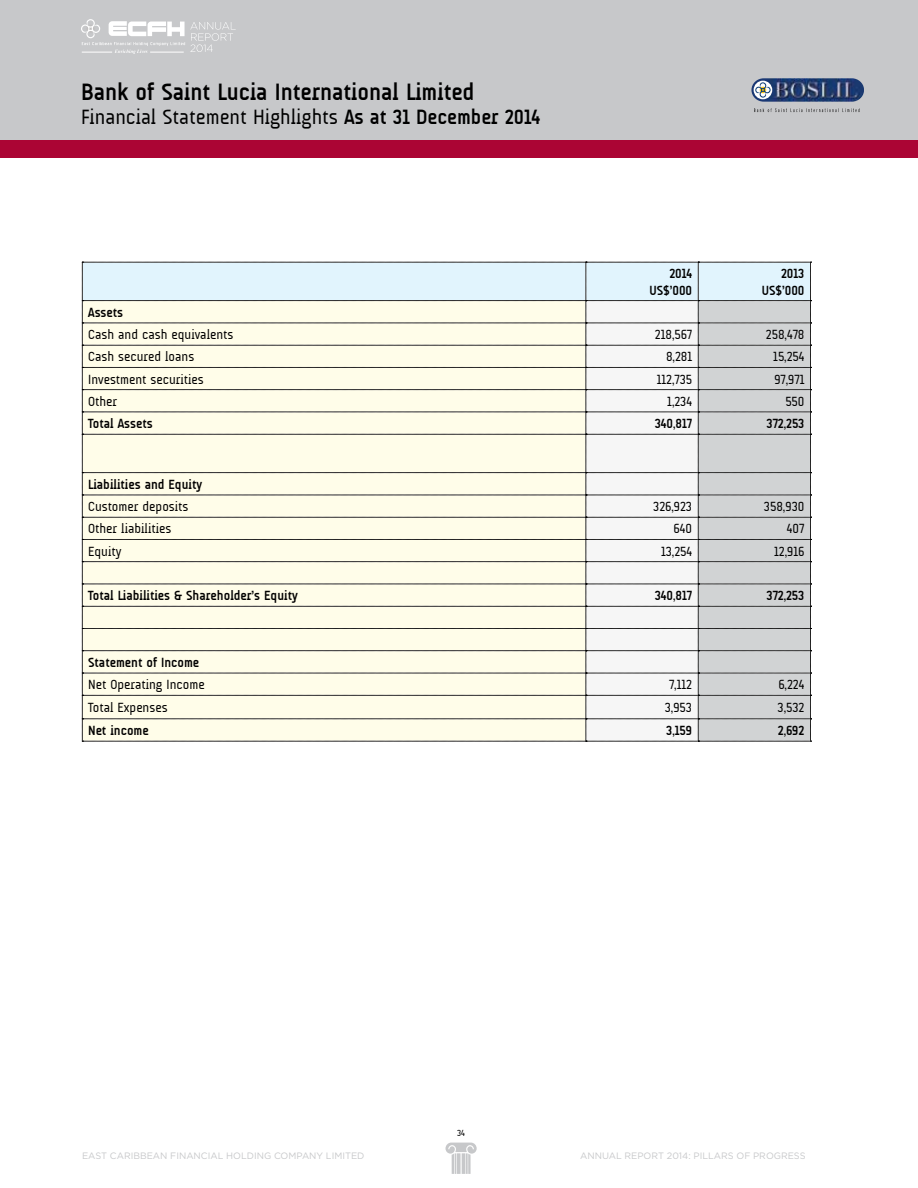
<style>
.page{position:relative;width:918px;height:1188px;background:#fff}
.page>*{position:absolute;margin:0;border:0;box-sizing:border-box;transform-origin:0 0}
.t1{font:700 24px "A Udimat";color:#000}
.t2{font:21px "A Udimat";color:#000}
.t3{font:13.5px "A Udimat";color:#000}
.t4{font:700 13.5px/16.2px "A Udimat";color:#000;text-align:right}
.t5{font:9.3px "Gotham HTF";color:#c7c8ca}
.t6{font:9px "A Udimat";color:#000}
.s1{font-weight:700}
</style>
<div class="page">
<div style="left:0;top:139px;width:918px;height:19px;background:#ab0534"></div>
<div style="left:0;top:0;width:918px;height:139px;background:#c7c8ca"></div>
<svg style="left:81px;top:19px;width:155px;height:35px"></svg>
<svg style="left:446px;top:1143px;width:31px;height:31px"></svg>
<svg style="left:82px;top:262px;width:730px;height:480px;background:#eaebe0"></svg>
<img style="left:751px;top:78px;width:113px;height:24px">
<svg style="left:754px;top:81px;width:18px;height:18px"></svg>
<svg style="left:755px;top:82px;width:16px;height:16px"></svg>
<svg style="left:754px;top:108px;width:106px;height:4px"></svg>
<h1 class="t1" style="left:81px;top:78px;width:395px">Bank of Saint Lucia International Limited</h1>
<h2 class="t2" style="left:81px;top:105px;width:461px">Financial Statement Highlights <span class="s1">As at 31 December 2014</span></h2>
<p class="t4" style="left:649px;top:266px;width:44px">2014<br>US$’000</p>
<p class="t4" style="left:762px;top:266px;width:44px">2013<br>US$’000</p>
<p class="t4" style="left:88px;top:304px;width:36px">Assets</p>
<p class="t3" style="left:88px;top:327px;width:147px">Cash and cash equivalents</p>
<p class="t3" style="left:655px;top:327px;width:39px">218,567</p>
<p class="t3" style="left:766px;top:327px;width:40px">258,478</p>
<p class="t3" style="left:88px;top:349px;width:108px">Cash secured loans</p>
<p class="t3" style="left:666px;top:349px;width:28px">8,281</p>
<p class="t3" style="left:773px;top:349px;width:33px">15,254</p>
<p class="t3" style="left:88px;top:371px;width:117px">Investment securities</p>
<p class="t3" style="left:657px;top:371px;width:37px">112,735</p>
<p class="t3" style="left:774px;top:371px;width:32px">97,971</p>
<p class="t3" style="left:88px;top:394px;width:31px">Other</p>
<p class="t3" style="left:667px;top:394px;width:26px">1,234</p>
<p class="t3" style="left:785px;top:394px;width:21px">550</p>
<p class="t4" style="left:88px;top:415px;width:66px">Total Assets</p>
<p class="t4" style="left:655px;top:415px;width:39px">340,817</p>
<p class="t4" style="left:767px;top:415px;width:39px">372,253</p>
<p class="t4" style="left:88px;top:476px;width:115px">Liabilities and Equity</p>
<p class="t3" style="left:88px;top:499px;width:102px">Customer deposits</p>
<p class="t3" style="left:653px;top:499px;width:40px">326,923</p>
<p class="t3" style="left:764px;top:499px;width:42px">358,930</p>
<p class="t3" style="left:88px;top:521px;width:85px">Other liabilities</p>
<p class="t3" style="left:674px;top:521px;width:20px">640</p>
<p class="t3" style="left:787px;top:521px;width:19px">407</p>
<p class="t3" style="left:88px;top:543px;width:35px">Equity</p>
<p class="t3" style="left:661px;top:543px;width:33px">13,254</p>
<p class="t3" style="left:774px;top:543px;width:32px">12,916</p>
<p class="t4" style="left:88px;top:587px;width:211px">Total Liabilities &amp; Shareholder’s Equity</p>
<p class="t4" style="left:655px;top:587px;width:39px">340,817</p>
<p class="t4" style="left:767px;top:587px;width:39px">372,253</p>
<p class="t4" style="left:88px;top:654px;width:113px">Statement of Income</p>
<p class="t3" style="left:88px;top:677px;width:118px">Net Operating Income</p>
<p class="t3" style="left:669px;top:677px;width:24px">7,112</p>
<p class="t3" style="left:778px;top:677px;width:27px">6,224</p>
<p class="t3" style="left:88px;top:699px;width:81px">Total Expenses</p>
<p class="t3" style="left:665px;top:699px;width:29px">3,953</p>
<p class="t3" style="left:778px;top:699px;width:28px">3,532</p>
<p class="t4" style="left:88px;top:722px;width:62px">Net income</p>
<p class="t4" style="left:666px;top:722px;width:27px">3,159</p>
<p class="t4" style="left:778px;top:722px;width:28px">2,692</p>
<p class="t6" style="left:457px;top:1128px;width:9px">34</p>
<p class="t5" style="left:82px;top:1151px;width:14px">EAST</p>
<p class="t5" style="left:110px;top:1151px;width:13px">CARI</p>
<p class="t5" style="left:133px;top:1151px;width:21px">BBEAN</p>
<p class="t5" style="left:170px;top:1151px;width:13px">FINANCIAL</p>
<p class="t5" style="left:226px;top:1151px;width:34px">HOLDING</p>
<p class="t5" style="left:274px;top:1151px;width:30px">COMPAN</p>
<p class="t5" style="left:317px;top:1151px;width:49px">Y LIMITED</p>
<p class="t5" style="left:580px;top:1151px;width:227px">ANNUAL REPORT 2014: PILLARS OF PROGRESS</p>
</div>
